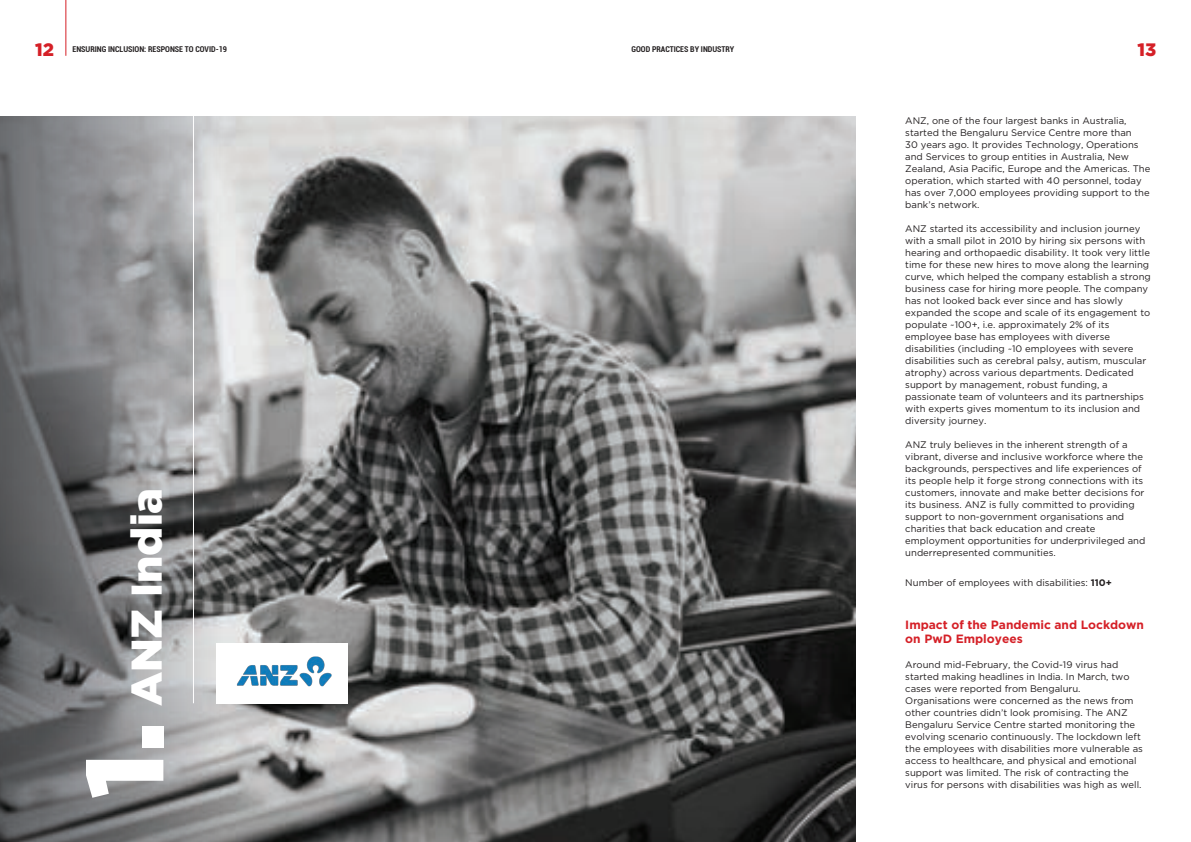
<style>
.page{position:relative;width:1191px;height:842px;background:#fff}
.page>*{position:absolute;margin:0;border:0;box-sizing:border-box;transform-origin:0 0}
.t1{font:900 109.8px "Gotham";color:#fff}
.t2{font:900 43px "Gotham";color:#fff}
.t3{font:900 18px "Gotham";color:#d52027}
.t4{font:700 12px/14px "Gotham";color:#d52027}
.t5{font:9.5px/12px "Gotham";color:#231f20}
.t6{font:700 condensed 8px "Roboto";color:#231f20}
.s1{font-weight:700}
</style>
<div class="page">
<hr style="left:65px;top:0;width:1px;height:56px;background:#d52027">
<img style="left:223px;top:117px;width:632px;height:725px">
<svg style="left:0;top:117px;width:223px;height:725px;background:#828385"></svg>
<hr style="left:193px;top:116px;width:1px;height:587px;background:#fff">
<div style="left:216px;top:643px;width:132px;height:60px;background:#fff"></div>
<img style="left:236px;top:656px;width:96px;height:31px">
<h3 class="t3" style="left:35px;top:39px;width:20px">12</h3>
<h3 class="t3" style="left:1137px;top:39px;width:20px">13</h3>
<p class="t6" style="left:72px;top:44px;width:156px">ENSURING INCLUSION: RESPONSE TO COVID-19</p>
<p class="t6" style="left:632px;top:44px;width:104px">GOOD PRACTICES BY INDUSTRY</p>
<h2 class="t2" style="left:122px;top:706px;width:220px;rotate:-90deg">ANZ India</h2>
<h1 class="t1" style="left:61px;top:799px;width:79px;rotate:-90deg">1.</h1>
<p class="t5" style="left:905px;top:114px;width:247px">ANZ, one of the four largest banks in Australia, started the Bengaluru Service Centre more than<br>30 years ago. It provides Technology, Operations and Services to group entities in Australia, New Zealand, Asia Pacific, Europe and the Americas. The operation, which started with 40 personnel, today has over 7,000 employees providing support to the bank’s network.</p>
<p class="t5" style="left:905px;top:222px;width:247px">ANZ started its accessibility and inclusion journey with a small pilot in 2010 by hiring six persons with hearing and orthopaedic disability. It took very little time for these new hires to move along the learning curve, which helped the company establish a strong business case for hiring more people. The company has not looked back ever since and has slowly expanded the scope and scale of its engagement to populate ~100+, i.e. approximately 2% of its employee base has employees with diverse disabilities (including ~10 employees with severe disabilities such as cerebral palsy, autism, muscular atrophy) across various departments. Dedicated support by management, robust funding, a passionate team of volunteers and its partnerships with experts gives momentum to its inclusion and diversity journey.</p>
<p class="t5" style="left:905px;top:438px;width:242px">ANZ truly believes in the inherent strength of a vibrant, diverse and inclusive workforce where the backgrounds, perspectives and life experiences of its people help it forge strong connections with its customers, innovate and make better decisions for its business. ANZ is fully committed to providing support to non-government organisations and charities that back education and create employment opportunities for underprivileged and underrepresented communities.</p>
<p class="t5" style="left:905px;top:576px;width:208px">Number of employees with disabilities: <span class="s1">110+</span></p>
<p class="t4" style="left:905px;top:618px;width:240px">Impact of the Pandemic and Lockdown on PwD Employees</p>
<p class="t5" style="left:905px;top:659px;width:239px">Around mid-February, the Covid-19 virus had started making headlines in India. In March, two cases were reported from Bengaluru.<br>Organisations were concerned as the news from other countries didn’t look promising. The ANZ Bengaluru Service Centre started monitoring the evolving scenario continuously. The lockdown left the employees with disabilities more vulnerable as access to healthcare, and physical and emotional support was limited. The risk of contracting the virus for persons with disabilities was high as well.</p>
</div>
